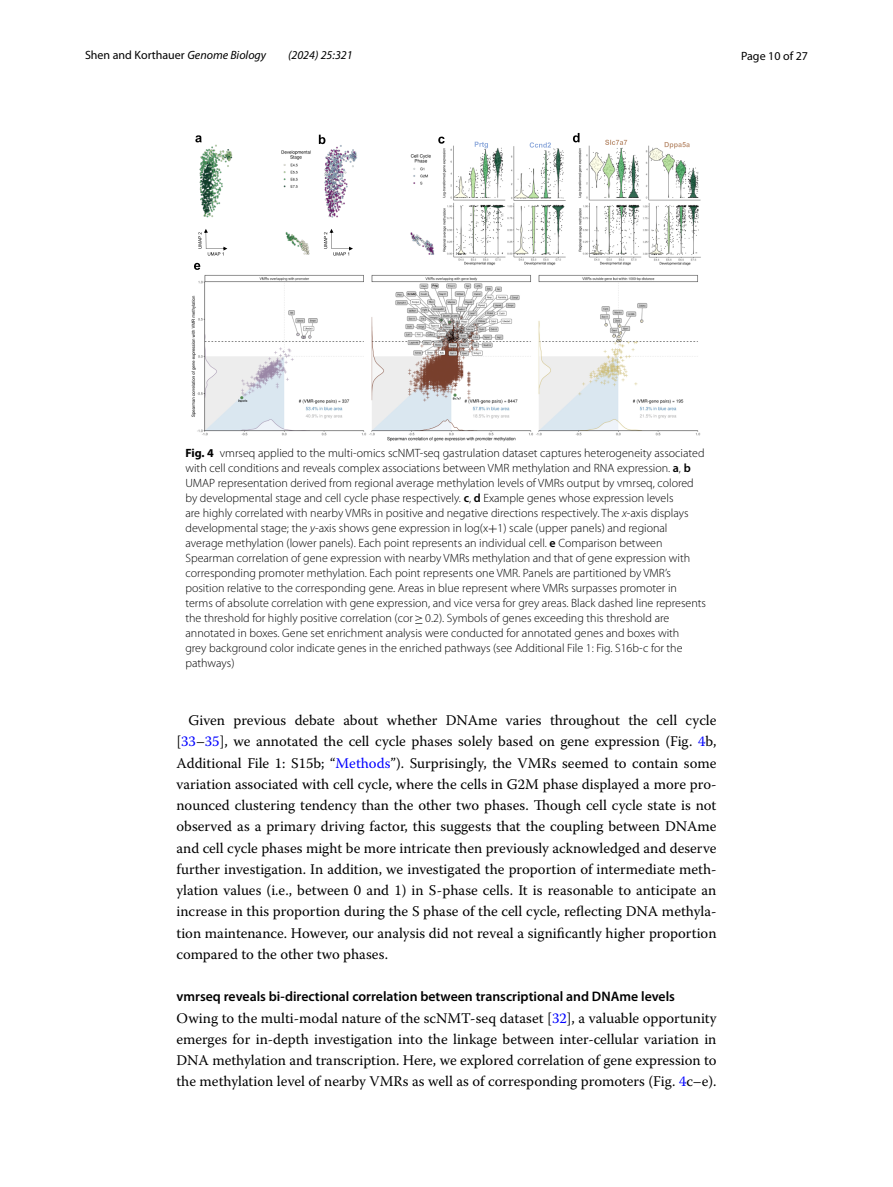
<style>
.page{position:relative;width:893px;height:1187px;background:#fff}
.page>*{position:absolute;margin:0;border:0;box-sizing:border-box;transform-origin:0 0}
.t1{font:14.7px/21.3px "Warnock Pro";color:#000;text-align:justify}
.t2{font:600 13.8px "Myriad Pro";color:#000}
.t3{font:300 12px/15px "Myriad Pro";color:#000}
.t4{font:12px "Myriad Pro";color:#000}
.t5{font:italic 12px "Myriad Pro";color:#000}
.s1{font-style:italic}
.s2{font-weight:700}
.s3{font-weight:600}
.s4{font-family:"MTSY";font-weight:400}
.s5{font-family:"MTSYN4";font-weight:400}
.s6{color:#00f}
</style>
<div class="page">
<img style="left:191px;top:140px;width:510px;height:301px">
<svg style="left:194px;top:263px;width:6px;height:7px"></svg>
<svg style="left:319px;top:135px;width:6px;height:9px"></svg>
<svg style="left:438px;top:137px;width:7px;height:7px"></svg>
<svg style="left:530px;top:142px;width:21px;height:6px"></svg>
<svg style="left:475px;top:142px;width:13px;height:6px"></svg>
<svg style="left:238px;top:400px;width:9px;height:2px"></svg>
<svg style="left:453px;top:397px;width:8px;height:2px"></svg>
<svg style="left:408px;top:293px;width:7px;height:2px"></svg>
<svg style="left:433px;top:284px;width:4px;height:3px"></svg>
<svg style="left:195px;top:135px;width:7px;height:7px"></svg>
<svg style="left:573px;top:133px;width:6px;height:9px"></svg>
<svg style="left:605px;top:140px;width:22px;height:5px"></svg>
<svg style="left:665px;top:142px;width:25px;height:6px"></svg>
<svg style="left:198px;top:229px;width:29px;height:26px"></svg>
<svg style="left:324px;top:229px;width:29px;height:26px"></svg>
<p class="t4" style="left:85px;top:48px;width:183px">Shen and Korthauer <span class="s1">Genome Biology</span></p>
<p class="t5" style="left:288px;top:48px;width:66px">(2024) 25:321</p>
<p class="t4" style="left:741px;top:48px;width:68px">Page 10 of 27</p>
<p class="t3" style="left:185px;top:445px;width:522px"><span class="s2">Fig. 4</span> vmrseq applied to the multi-omics scNMT-seq gastrulation dataset captures heterogeneity associated with cell conditions and reveals complex associations between VMR methylation and RNA expression. <span class="s3">a</span>, <span class="s3">b </span>UMAP representation derived from regional average methylation levels of VMRs output by vmrseq, colored by developmental stage and cell cycle phase respectively. <span class="s3">c</span>, <span class="s3">d</span> Example genes whose expression levels<br>are highly correlated with nearby VMRs in positive and negative directions respectively. The <span class="s1">x</span>-axis displays developmental stage; the <span class="s1">y</span>-axis shows gene expression in log(x<span class="s4">+</span>1) scale (upper panels) and regional average methylation (lower panels). Each point represents an individual cell. <span class="s3">e</span> Comparison between Spearman correlation of gene expression with nearby VMRs methylation and that of gene expression with corresponding promoter methylation. Each point represents one VMR. Panels are partitioned by VMR’s position relative to the corresponding gene. Areas in blue represent where VMRs surpasses promoter in terms of absolute correlation with gene expression, and vice versa for grey areas. Black dashed line represents the threshold for highly positive correlation (cor <span class="s5">≥</span> 0.2). Symbols of genes exceeding this threshold are annotated in boxes. Gene set enrichment analysis were conducted for annotated genes and boxes with<br>grey background color indicate genes in the enriched pathways (see Additional File 1: Fig. S16b-c for the pathways)</p>
<p class="t1" style="left:176px;top:709px;width:542px;text-indent:12px">Given previous debate about whether DNAme varies throughout the cell cycle [<span class="s6">33</span>–<span class="s6">35</span>], we annotated the cell cycle phases solely based on gene expression (Fig. <span class="s6">4</span>b, Additional File 1: S15b; “<span class="s6">Methods</span>”). Surprisingly, the VMRs seemed to contain some variation associated with cell cycle, where the cells in G2M phase displayed a more pro&shy;nounced clustering tendency than the other two phases. Though cell cycle state is not observed as a primary driving factor, this suggests that the coupling between DNAme and cell cycle phases might be more intricate then previously acknowledged and deserve further investigation. In addition, we investigated the proportion of intermediate meth&shy;ylation values (i.e., between 0 and 1) in S-phase cells. It is reasonable to anticipate an increase in this proportion during the S phase of the cell cycle, reflecting DNA methyla&shy;tion maintenance. However, our analysis did not reveal a significantly higher proportion compared to the other two phases.</p>
<p class="t2" style="left:176px;top:987px;width:500px">vmrseq reveals bi‑directional correlation between transcriptional and DNAme levels</p>
<p class="t1" style="left:176px;top:1006px;width:542px">Owing to the multi-modal nature of the scNMT-seq dataset [<span class="s6">32</span>], a valuable opportunity emerges for in-depth investigation into the linkage between inter-cellular variation in DNA methylation and transcription. Here, we explored correlation of gene expression to the methylation level of nearby VMRs as well as of corresponding promoters (Fig. <span class="s6">4</span>c–e).</p>
</div>
